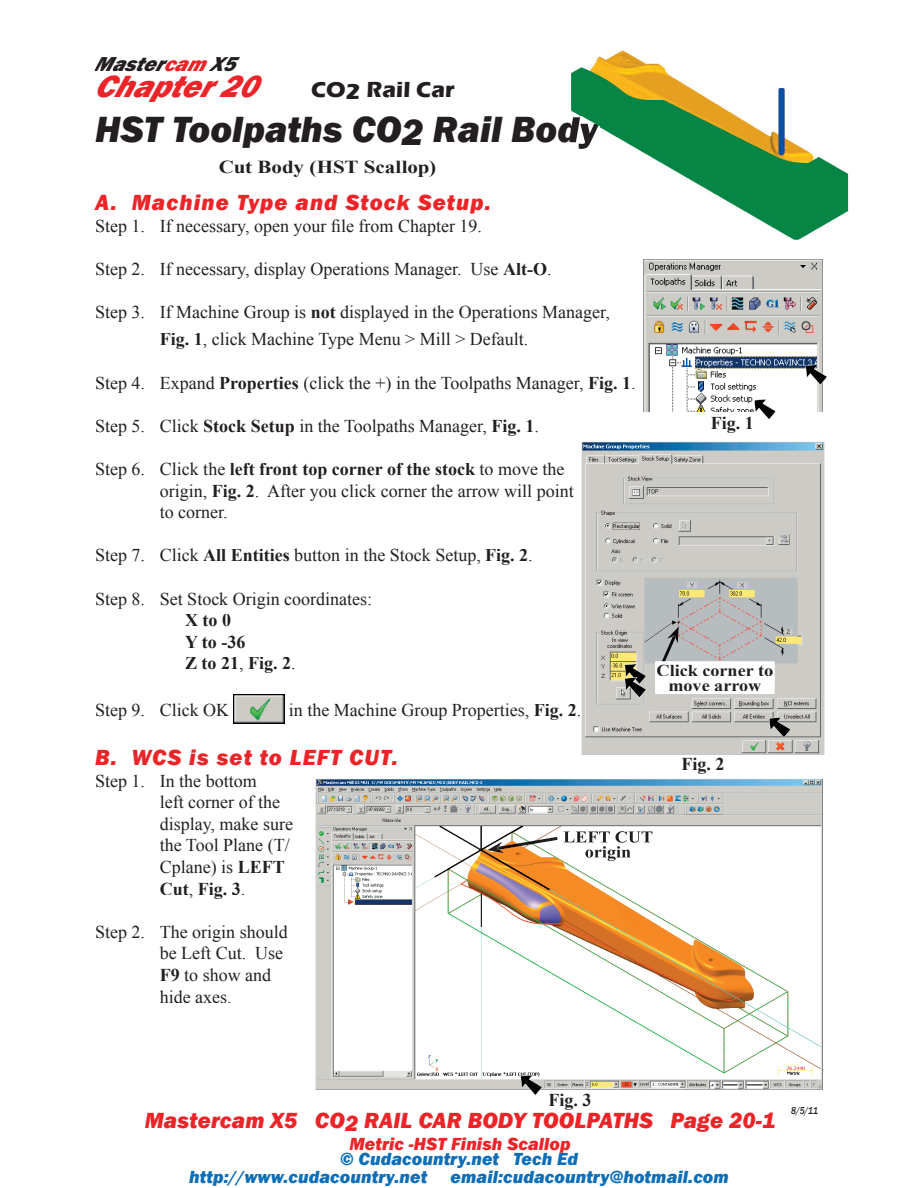
<style>
.page{position:relative;width:918px;height:1188px;background:#fff}
.page>*{position:absolute;margin:0;border:0;box-sizing:border-box;transform-origin:0 0}
.t1{font:italic 800 37.5px "Franklin Gothic";color:#231f20}
.t2{font:italic 800 31.5px "Franklin Gothic";color:#eb2428}
.t3{font:italic 800 22.5px "Franklin Gothic";letter-spacing:.05em;color:#eb2428}
.t4{font:italic 800 22.5px "Franklin Gothic";letter-spacing:.01em;color:#eb2428}
.t5{font:700 22.5px "Eras ITC";letter-spacing:.005em;color:#231f20}
.t6{font:italic 800 21px "Franklin Gothic";color:#231f20}
.t7{font:700 18.3px "Times New Roman";color:#231f20;scale:1.15 1}
.t8{font:18px/21.6px "Times New Roman";color:#231f20}
.t9{font:italic 800 18px/18px "Franklin Gothic";letter-spacing:.005em;color:#0d6eb8}
.t10{font:700 18px/21.6px "Times New Roman";color:#231f20}
.t11{font:italic 800 18px "Franklin Gothic";letter-spacing:.005em;color:#eb2428}
.t12{font:700 16.5px/15px "Times New Roman";color:#231f20;text-align:center;scale:1.1 1}
.t13{font:italic 500 10.5px "Franklin Gothic";color:#231f20;scale:.8 1}
.s1{color:#eb2428}
.s2{font-weight:700}
.s3{font-weight:400}
</style>
<div class="page">
<img style="left:234px;top:695px;width:50px;height:29px">
<img style="left:581px;top:442px;width:243px;height:312px">
<svg style="left:769px;top:717px;width:22px;height:21px"></svg>
<img style="left:644px;top:260px;width:179px;height:151px">
<svg style="left:754px;top:399px;width:22px;height:21px"></svg>
<svg style="left:805px;top:364px;width:22px;height:21px"></svg>
<svg style="left:624px;top:664px;width:23px;height:34px"></svg>
<img style="left:662px;top:636px;width:13px;height:25px">
<img style="left:667px;top:626px;width:12px;height:17px">
<svg style="left:655px;top:661px;width:119px;height:33px"></svg>
<div style="left:669px;top:683px;width:92px;height:8px;background:#fff"></div>
<img style="left:315px;top:779px;width:508px;height:311px">
<img style="left:563px;top:831px;width:47px;height:12px">
<img style="left:610px;top:831px;width:42px;height:12px">
<img style="left:585px;top:846px;width:46px;height:15px">
<img style="left:498px;top:837px;width:60px;height:13px">
<img style="left:487px;top:842px;width:17px;height:11px">
<svg style="left:520px;top:1075px;width:23px;height:21px"></svg>
<img style="left:571px;top:51px;width:277px;height:189px">
<img style="left:571px;top:117px;width:28px;height:32px">
<p class="t6" style="left:94px;top:50px;width:153px">Master<span class="s1">cam</span>X5</p>
<h2 class="t2" style="left:94px;top:65px;width:180px">Chapter20</h2>
<p class="t5" style="left:311px;top:77px;width:145px">CO2 Rail Car</p>
<h1 class="t1" style="left:95px;top:105px;width:504px">HST Toolpaths CO2 Rail Body</h1>
<p class="t7" style="left:219px;top:154px;width:191px">Cut Body (HST Scallop)</p>
<p class="t3" style="left:95px;top:188px;width:397px">A. Machine Type and Stock Setup.</p>
<p class="t8" style="left:95px;top:215px;width:389px">Step 1. If necessary, open your file from Chapter 19.</p>
<p class="t8" style="left:95px;top:258px;width:458px">Step 2. If necessary, display Operations Manager. Use <span class="s2">Alt-O</span>.</p>
<p class="t8" style="left:160px;top:299px;width:452px;line-height:27px;text-indent:-65px">Step 3. If Machine Group is <span class="s2">not</span> displayed in the Operations Manager,<br><span class="s2">Fig. 1</span>, click Machine Type Menu &gt; Mill &gt; Default.</p>
<p class="t8" style="left:95px;top:371px;width:542px">Step 4. Expand <span class="s2">Properties</span> (click the +) in the Toolpaths Manager, <span class="s2">Fig. 1</span>.</p>
<p class="t8" style="left:95px;top:415px;width:445px">Step 5. Click <span class="s2">Stock Setup</span> in the Toolpaths Manager, <span class="s2">Fig. 1</span>.</p>
<p class="t8" style="left:160px;top:458px;width:415px;text-indent:-65px">Step 6. Click the <span class="s2">left front top corner of the stock</span> to move the origin, <span class="s2">Fig. 2</span>. After you click corner the arrow will point to corner.</p>
<p class="t8" style="left:95px;top:544px;width:439px">Step 7. Click <span class="s2">All Entities</span> button in the Stock Setup, <span class="s2">Fig. 2</span>.</p>
<p class="t8" style="left:95px;top:587px;width:279px">Step 8. Set Stock Origin coordinates:</p>
<p class="t10" style="left:185px;top:609px;width:112px">X to 0<br>Y to -36<br>Z to 21<span class="s3">,</span> Fig. 2<span class="s3">.</span></p>
<p class="t8" style="left:95px;top:699px;width:136px">Step 9. Click OK</p>
<p class="t8" style="left:289px;top:699px;width:294px">in the Machine Group Properties, <span class="s2">Fig. 2</span>.</p>
<p class="t3" style="left:95px;top:743px;width:304px">B. WCS is set to LEFT CUT.</p>
<p class="t8" style="left:160px;top:769px;width:135px;text-indent:-65px">Step 1. In the bottom<br>left corner of the display, make sure the Tool Plane (T/<br>Cplane) is <span class="s2">LEFT<br>Cut</span>, <span class="s2">Fig. 3</span>.</p>
<p class="t8" style="left:160px;top:921px;width:129px;text-indent:-65px">Step 2. The origin should be Left Cut. Use<br><span class="s2">F9</span> to show and hide axes.</p>
<p class="t10" style="left:711px;top:411px;width:45px">Fig. 1</p>
<p class="t12" style="left:657px;top:662px;width:107px">Click corner to move arrow</p>
<p class="t10" style="left:682px;top:752px;width:45px">Fig. 2</p>
<p class="t10" style="left:549px;top:1088px;width:45px">Fig. 3</p>
<p class="t4" style="left:145px;top:1106px;width:632px">Mastercam X5 CO2 RAIL CAR BODY TOOLPATHS Page 20-1</p>
<p class="t11" style="left:349px;top:1132px;width:223px">Metric -HST Finish Scallop</p>
<p class="t9" style="left:189px;top:1150px;width:390px;text-indent:151px">© Cudacountry.net Tech Ed http://www.cudacountry.net</p>
<p class="t9" style="left:450px;top:1168px;width:280px">email:cudacountry@hotmail.com</p>
<p class="t13" style="left:791px;top:1104px;width:35px">8/5/11</p>
</div>
